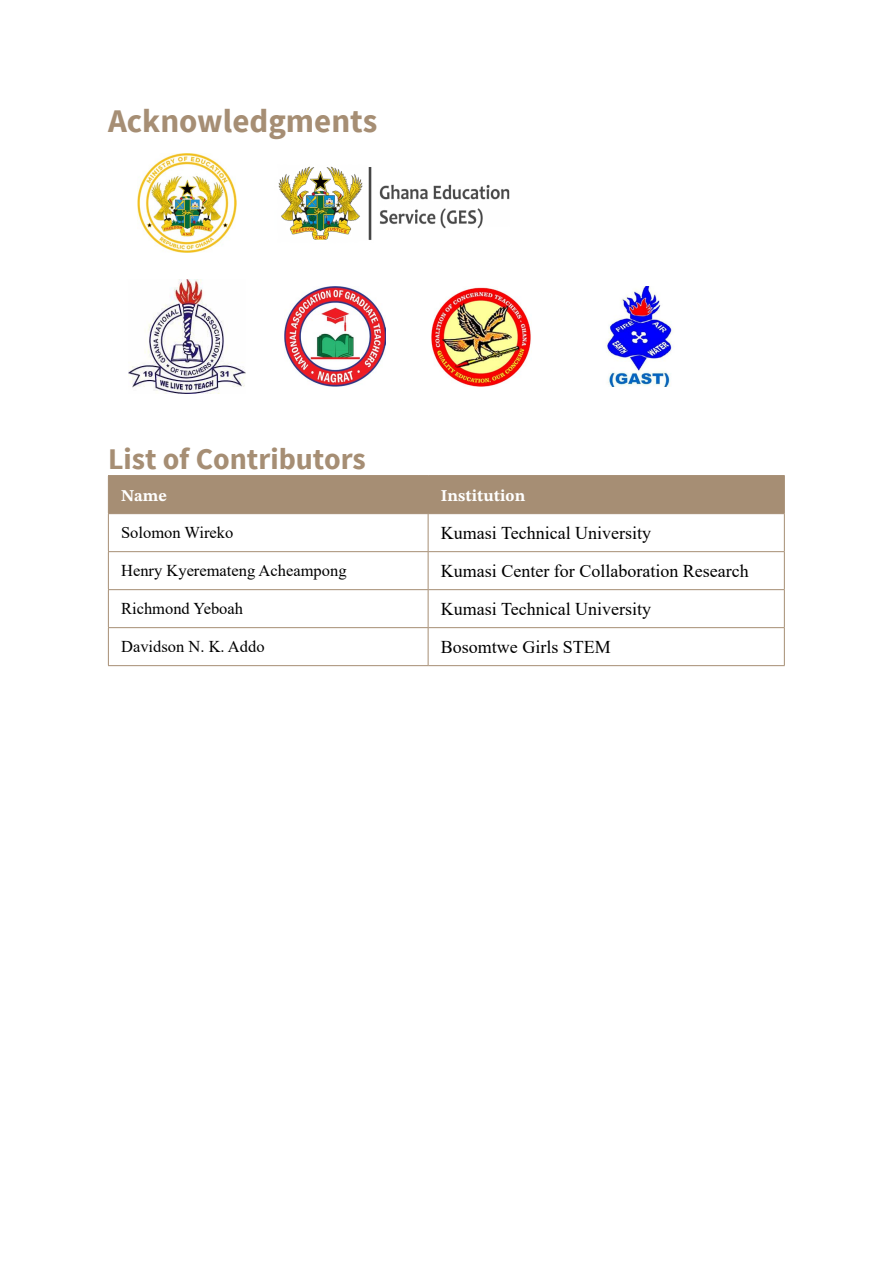
<style>
.page{position:relative;width:893px;height:1263px;background:#fff}
.page>*{position:absolute;margin:0;border:0;box-sizing:border-box;transform-origin:0 0}
.t1{font:700 33px "Source Sans Pro";color:#a68e74}
.t2{font:700 30px "Source Sans Pro";color:#a68e74}
.t3{font:18px "Times New Roman";color:#000}
.t4{font:16.5px "Times New Roman";color:#000}
.t5{font:700 16.5px "STIX Two Text";color:#fff}
</style>
<div class="page">
<img style="left:137px;top:154px;width:99px;height:98px">
<img style="left:278px;top:166px;width:232px;height:74px">
<img style="left:129px;top:280px;width:116px;height:114px">
<img style="left:284px;top:287px;width:101px;height:100px">
<img style="left:431px;top:287px;width:100px;height:100px">
<img style="left:605px;top:287px;width:67px;height:100px">
<div style="left:109px;top:476px;width:675px;height:37px;background:#a68e74"></div>
<hr style="left:428px;top:476px;width:1px;height:37px;background:#a68e74">
<hr style="left:428px;top:514px;width:1px;height:37px;background:#a68e74">
<hr style="left:108px;top:551px;width:320px;height:1px;background:#a68e74">
<hr style="left:428px;top:551px;width:357px;height:1px;background:#a68e74">
<hr style="left:428px;top:552px;width:1px;height:37px;background:#a68e74">
<hr style="left:108px;top:589px;width:320px;height:1px;background:#a68e74">
<hr style="left:428px;top:589px;width:357px;height:1px;background:#a68e74">
<hr style="left:428px;top:590px;width:1px;height:37px;background:#a68e74">
<hr style="left:108px;top:627px;width:320px;height:1px;background:#a68e74">
<hr style="left:428px;top:627px;width:357px;height:1px;background:#a68e74">
<hr style="left:428px;top:628px;width:1px;height:37px;background:#a68e74">
<hr style="left:108px;top:475px;width:320px;height:1px;background:#a68e74">
<hr style="left:108px;top:476px;width:1px;height:37px;background:#a68e74">
<hr style="left:428px;top:475px;width:357px;height:1px;background:#a68e74">
<hr style="left:784px;top:476px;width:1px;height:37px;background:#a68e74">
<hr style="left:108px;top:513px;width:320px;height:1px;background:#a68e74">
<hr style="left:428px;top:513px;width:357px;height:1px;background:#a68e74">
<hr style="left:108px;top:514px;width:1px;height:37px;background:#a68e74">
<hr style="left:784px;top:514px;width:1px;height:37px;background:#a68e74">
<hr style="left:108px;top:552px;width:1px;height:37px;background:#a68e74">
<hr style="left:784px;top:552px;width:1px;height:37px;background:#a68e74">
<hr style="left:108px;top:590px;width:1px;height:37px;background:#a68e74">
<hr style="left:784px;top:590px;width:1px;height:37px;background:#a68e74">
<hr style="left:108px;top:628px;width:1px;height:37px;background:#a68e74">
<hr style="left:784px;top:628px;width:1px;height:37px;background:#a68e74">
<hr style="left:108px;top:665px;width:320px;height:1px;background:#a68e74">
<hr style="left:428px;top:665px;width:357px;height:1px;background:#a68e74">
<h1 class="t1" style="left:108px;top:100px;width:271px">Acknowledgments</h1>
<h2 class="t2" style="left:108px;top:440px;width:259px">List of Contributors</h2>
<p class="t5" style="left:121px;top:484px;width:47px">Name</p>
<p class="t5" style="left:441px;top:484px;width:86px">Institution</p>
<p class="t4" style="left:121px;top:521px;width:114px">Solomon Wireko</p>
<p class="t3" style="left:441px;top:520px;width:212px">Kumasi Technical University</p>
<p class="t4" style="left:121px;top:559px;width:227px">Henry Kyeremateng Acheampong</p>
<p class="t3" style="left:441px;top:558px;width:309px">Kumasi Center for Collaboration Research</p>
<p class="t4" style="left:121px;top:597px;width:123px">Richmond Yeboah</p>
<p class="t3" style="left:441px;top:596px;width:212px">Kumasi Technical University</p>
<p class="t4" style="left:121px;top:635px;width:145px">Davidson N. K. Addo</p>
<p class="t3" style="left:441px;top:634px;width:172px">Bosomtwe Girls STEM</p>
</div>
